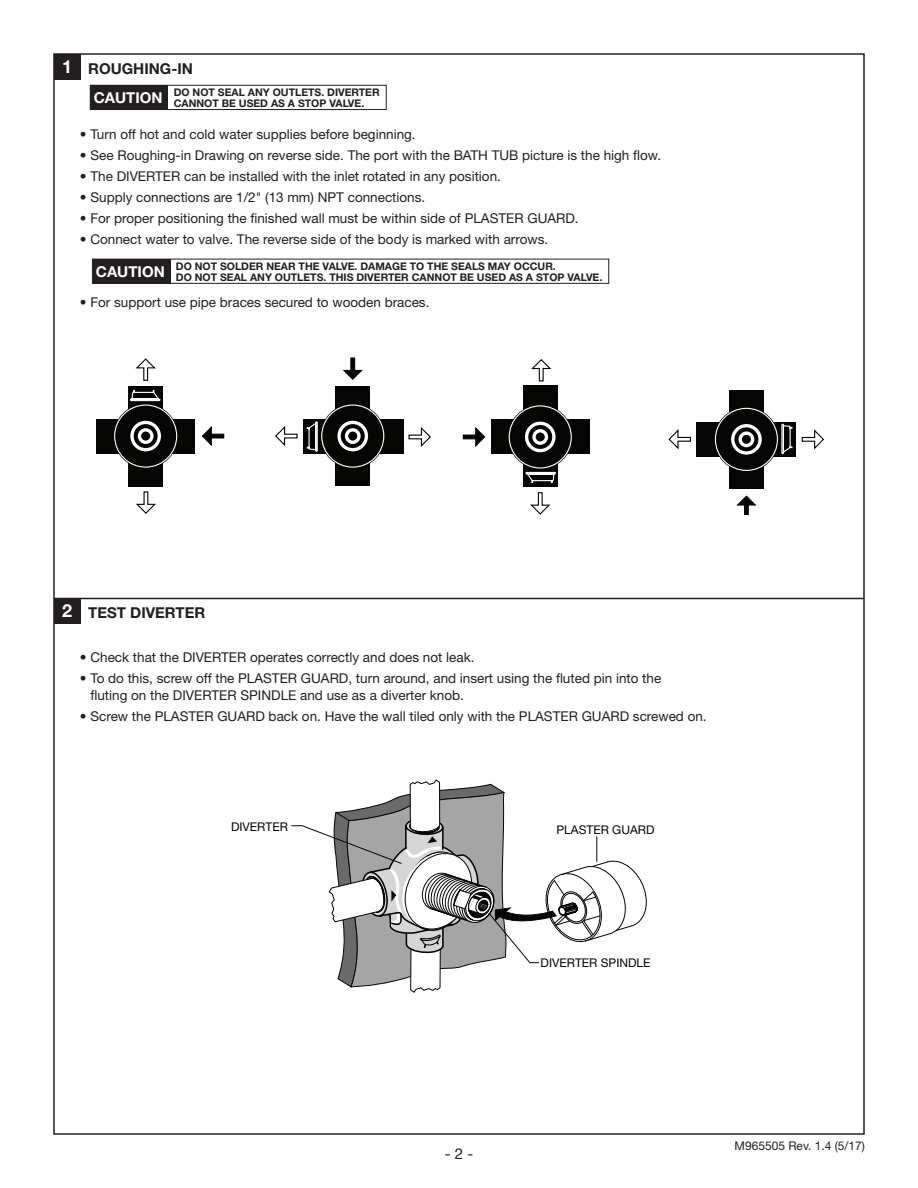
<style>
.page{position:relative;width:918px;height:1188px;background:#fff}
.page>*{position:absolute;margin:0;border:0;box-sizing:border-box;transform-origin:0 0}
.t1{font:700 18px "Helvetica Neue LT Std";color:#fff}
._10pt_Heads_-_Bold{font:700 15px "Helvetica Neue LT Std";color:#231f20}
.t2{font:700 15px "Helvetica Neue LT Std";color:#fff}
.t3{font:15px "Helvetica Neue LT Std";color:#231f20}
._9pt_text{font:13.5px/16.5px "Helvetica Neue LT Std";color:#231f20}
.t4{font:12px "Helvetica Neue LT Std";color:#050504}
.t5{font:12px "Helvetica Neue LT Std";color:#231f20}
.t6{font:700 10.5px/10.5px "Helvetica Neue LT Std";color:#231f20}
</style>
<div class="page">
<div style="left:54px;top:54px;width:26px;height:26px;background:#231f20"></div>
<div style="left:54px;top:598px;width:26px;height:26px;background:#231f20"></div>
<hr style="left:54px;top:598px;width:810px;height:1px;background:#231f20">
<div style="left:92px;top:259px;width:517px;height:25px;border:1px solid #231f20"></div>
<div style="left:93px;top:259px;width:77px;height:25px;background:#231f20"></div>
<div style="left:113px;top:404px;width:65px;height:64px;background:#050504;border-radius:50%"></div>
<svg style="left:128px;top:386px;width:35px;height:25px"></svg>
<div style="left:128px;top:462px;width:35px;height:25px;background:#050504"></div>
<div style="left:96px;top:419px;width:25px;height:34px;background:#050504"></div>
<div style="left:170px;top:419px;width:25px;height:34px;background:#050504"></div>
<svg style="left:135px;top:358px;width:21px;height:23px"></svg>
<svg style="left:136px;top:491px;width:20px;height:23px"></svg>
<svg style="left:201px;top:426px;width:24px;height:20px"></svg>
<div style="left:114px;top:405px;width:63px;height:63px;border:1px solid #fff;border-radius:50%"></div>
<svg style="left:130px;top:420px;width:31px;height:32px"></svg>
<svg style="left:129px;top:389px;width:32px;height:13px"></svg>
<div style="left:321px;top:404px;width:64px;height:64px;background:#050504;border-radius:50%"></div>
<div style="left:303px;top:419px;width:25px;height:34px;background:#050504"></div>
<div style="left:379px;top:419px;width:25px;height:34px;background:#050504"></div>
<div style="left:335px;top:461px;width:35px;height:25px;background:#050504"></div>
<div style="left:335px;top:386px;width:35px;height:25px;background:#050504"></div>
<svg style="left:275px;top:426px;width:23px;height:20px"></svg>
<svg style="left:408px;top:427px;width:23px;height:20px"></svg>
<svg style="left:343px;top:357px;width:20px;height:23px"></svg>
<div style="left:321px;top:405px;width:63px;height:63px;border:1px solid #fff;border-radius:50%"></div>
<svg style="left:337px;top:420px;width:32px;height:32px"></svg>
<svg style="left:306px;top:421px;width:12px;height:31px"></svg>
<div style="left:508px;top:405px;width:65px;height:64px;background:#050504;border-radius:50%"></div>
<div style="left:523px;top:462px;width:35px;height:25px;background:#050504"></div>
<div style="left:523px;top:385px;width:35px;height:25px;background:#050504"></div>
<div style="left:565px;top:420px;width:25px;height:34px;background:#050504"></div>
<div style="left:491px;top:420px;width:24px;height:34px;background:#050504"></div>
<svg style="left:530px;top:492px;width:21px;height:22px"></svg>
<svg style="left:531px;top:359px;width:21px;height:23px"></svg>
<svg style="left:462px;top:427px;width:24px;height:20px"></svg>
<div style="left:509px;top:405px;width:63px;height:64px;border:1px solid #fff;border-radius:50%"></div>
<svg style="left:525px;top:421px;width:31px;height:32px"></svg>
<svg style="left:525px;top:471px;width:31px;height:12px"></svg>
<div style="left:714px;top:407px;width:65px;height:65px;background:#050504;border-radius:50%"></div>
<div style="left:771px;top:422px;width:25px;height:35px;background:#050504"></div>
<div style="left:696px;top:422px;width:25px;height:35px;background:#050504"></div>
<div style="left:729px;top:390px;width:35px;height:25px;background:#050504"></div>
<div style="left:729px;top:464px;width:35px;height:25px;background:#050504"></div>
<svg style="left:801px;top:429px;width:23px;height:21px"></svg>
<svg style="left:668px;top:429px;width:23px;height:21px"></svg>
<svg style="left:736px;top:495px;width:21px;height:19px"></svg>
<div style="left:715px;top:408px;width:63px;height:63px;border:1px solid #fff;border-radius:50%"></div>
<svg style="left:731px;top:424px;width:31px;height:31px"></svg>
<svg style="left:781px;top:423px;width:12px;height:32px"></svg>
<svg style="left:291px;top:779px;width:356px;height:214px"></svg>
<div style="left:90px;top:85px;width:297px;height:25px;border:1px solid #231f20"></div>
<div style="left:91px;top:85px;width:77px;height:25px;background:#231f20"></div>
<p class="t1" style="left:62px;top:55px;width:12px">1</p>
<p class="_10pt_Heads_-_Bold" style="left:88px;top:59px;width:106px">ROUGHING-IN</p>
<p class="t2" style="left:94px;top:89px;width:70px">CAUTION</p>
<p class="t6" style="left:174px;top:87px;width:207px">DO NOT SEAL ANY OUTLETS. DIVERTER<br>CANNOT BE USED AS A STOP VALVE.</p>
<p class="_9pt_text" style="left:80px;top:126px;width:337px">• Turn off hot and cold water supplies before beginning.</p>
<p class="_9pt_text" style="left:80px;top:147px;width:583px">• See Roughing-in Drawing on reverse side. The port with the BATH TUB picture is the high flow.</p>
<p class="_9pt_text" style="left:80px;top:168px;width:423px">• The DIVERTER can be installed with the inlet rotated in any position.</p>
<p class="_9pt_text" style="left:80px;top:189px;width:347px">• Supply connections are 1/2" (13 mm) NPT connections.</p>
<p class="_9pt_text" style="left:80px;top:210px;width:500px">• For proper positioning the finished wall must be within side of PLASTER GUARD.</p>
<p class="_9pt_text" style="left:80px;top:231px;width:470px">• Connect water to valve. The reverse side of the body is marked with arrows.</p>
<p class="t2" style="left:96px;top:262px;width:70px">CAUTION</p>
<p class="t6" style="left:176px;top:261px;width:381px">DO NOT SOLDER NEAR THE VALVE. DAMAGE TO THE SEALS MAY OCCUR.</p>
<p class="t6" style="left:176px;top:271px;width:428px">DO NOT SEAL ANY OUTLETS. THIS DIVERTER CANNOT BE USED AS A STOP VALVE.</p>
<p class="_9pt_text" style="left:80px;top:294px;width:351px">• For support use pipe braces secured to wooden braces.</p>
<p class="t1" style="left:62px;top:600px;width:12px">2</p>
<p class="_10pt_Heads_-_Bold" style="left:88px;top:604px;width:118px">TEST DIVERTER</p>
<p class="_9pt_text" style="left:80px;top:649px;width:396px">• Check that the DIVERTER operates correctly and does not leak.</p>
<p class="_9pt_text" style="left:90px;top:670px;width:572px;text-indent:-11px">• To do this, screw off the PLASTER GUARD, turn around, and insert using the fluted pin into the fluting on the DIVERTER SPINDLE and use as a diverter knob.</p>
<p class="_9pt_text" style="left:80px;top:707px;width:628px">• Screw the PLASTER GUARD back on. Have the wall tiled only with the PLASTER GUARD screwed on.</p>
<p class="t4" style="left:231px;top:820px;width:58px">DIVERTER</p>
<p class="t4" style="left:557px;top:822px;width:99px">PLASTER GUARD</p>
<p class="t4" style="left:541px;top:955px;width:111px">DIVERTER SPINDLE</p>
<p class="t3" style="left:445px;top:1145px;width:30px">- 2 -</p>
<p class="t5" style="left:735px;top:1139px;width:132px">M965505 Rev. 1.4 (5/17)</p>
</div>
